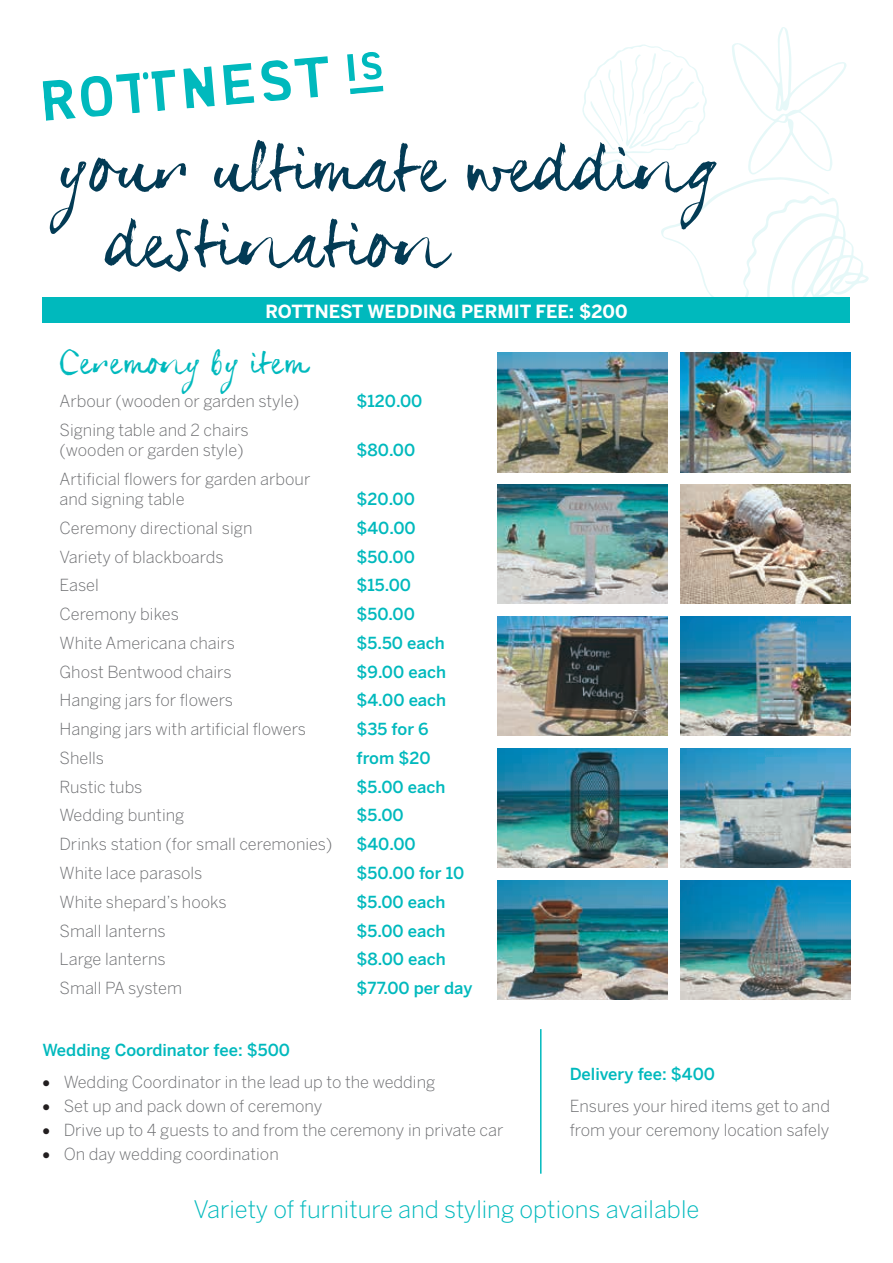
<style>
.page{position:relative;width:893px;height:1263px;background:#fff}
.page>*{position:absolute;margin:0;border:0;box-sizing:border-box;transform-origin:0 0}
.t1{font:63.15px/75.8px "Serial Sue";color:#033b55}
.t2{font:30px "Serial Sue";letter-spacing:.015em;color:#00b9bd}
.t3{font:300 24px "Benton Sans";color:#00b9bd}
.t4{font:700 18px "Benton Sans";color:#fff}
.t5{font:300 16.5px/20.2px "Benton Sans";color:#6c6d70}
.t6{font:500 16.5px "Benton Sans";color:#00b9bd}
.s1{color:#231f20}
</style>
<div class="page">
<svg style="left:581px;top:27px;width:288px;height:271px"></svg>
<svg style="left:183px;top:66px;width:32px;height:43px"></svg>
<svg style="left:223px;top:63px;width:31px;height:42px"></svg>
<svg style="left:261px;top:56px;width:67px;height:45px"></svg>
<svg style="left:347px;top:52px;width:37px;height:42px"></svg>
<svg style="left:43px;top:70px;width:132px;height:51px"></svg>
<img style="left:497px;top:485px;width:171px;height:119px">
<img style="left:497px;top:353px;width:171px;height:119px">
<img style="left:497px;top:617px;width:171px;height:119px">
<img style="left:680px;top:748px;width:170px;height:119px">
<img style="left:497px;top:880px;width:171px;height:119px">
<img style="left:680px;top:353px;width:170px;height:119px">
<img style="left:680px;top:485px;width:170px;height:119px">
<img style="left:680px;top:617px;width:170px;height:119px">
<img style="left:497px;top:748px;width:171px;height:119px">
<img style="left:680px;top:880px;width:170px;height:119px">
<div style="left:43px;top:298px;width:807px;height:25px;background:#00b9bd"></div>
<hr style="left:540px;top:1029px;width:2px;height:145px;background:#00b9bd">
<h1 class="t1" style="left:106px;top:128px;width:615px;text-indent:-45px">your ultimate wedding destination</h1>
<p class="t4" style="left:265px;top:300px;width:364px">ROTTNEST WEDDING PERMIT FEE: $200</p>
<h2 class="t2" style="left:60px;top:344px;width:251px">Ceremony by item</h2>
<p class="t5" style="left:60px;top:391px;width:241px">Arbour (wooden or garden style)</p>
<p class="t6" style="left:357px;top:391px;width:67px">$120.00</p>
<p class="t5" style="left:60px;top:419px;width:191px">Signing table and 2 chairs (wooden or garden style)</p>
<p class="t6" style="left:357px;top:440px;width:60px">$80.00</p>
<p class="t5" style="left:60px;top:468px;width:252px">Artificial flowers for garden arbour and signing table</p>
<p class="t6" style="left:357px;top:489px;width:60px">$20.00</p>
<p class="t5" style="left:60px;top:517px;width:194px">Ceremony directional sign</p>
<p class="t6" style="left:357px;top:518px;width:61px">$40.00</p>
<p class="t5" style="left:60px;top:546px;width:166px">Variety of blackboards</p>
<p class="t6" style="left:357px;top:547px;width:60px">$50.00</p>
<p class="t5" style="left:60px;top:575px;width:41px">Easel</p>
<p class="t6" style="left:357px;top:575px;width:56px">$15.00</p>
<p class="t5" style="left:60px;top:604px;width:121px">Ceremony bikes</p>
<p class="t6" style="left:357px;top:604px;width:60px">$50.00</p>
<p class="t5" style="left:60px;top:633px;width:177px">White Americana chairs</p>
<p class="t6" style="left:357px;top:633px;width:90px">$5.50 each</p>
<p class="t5" style="left:60px;top:661px;width:174px">Ghost Bentwood chairs</p>
<p class="t6" style="left:357px;top:662px;width:91px">$9.00 each</p>
<p class="t5" style="left:60px;top:690px;width:175px">Hanging jars for flowers</p>
<p class="t6" style="left:357px;top:691px;width:91px">$4.00 each</p>
<p class="t5" style="left:60px;top:719px;width:248px">Hanging jars with artificial flowers</p>
<p class="t6" style="left:357px;top:719px;width:74px">$35 for 6</p>
<p class="t5" style="left:60px;top:748px;width:46px">Shells</p>
<p class="t6" style="left:357px;top:748px;width:76px">from $20</p>
<p class="t5" style="left:60px;top:776px;width:84px">Rustic tubs</p>
<p class="t6" style="left:357px;top:777px;width:90px">$5.00 each</p>
<p class="t5" style="left:60px;top:805px;width:126px">Wedding bunting</p>
<p class="t6" style="left:357px;top:806px;width:49px">$5.00</p>
<p class="t5" style="left:60px;top:834px;width:274px">Drinks station (for small ceremonies)</p>
<p class="t6" style="left:357px;top:834px;width:61px">$40.00</p>
<p class="t5" style="left:60px;top:863px;width:144px">White lace parasols</p>
<p class="t6" style="left:357px;top:863px;width:109px">$50.00 for 10</p>
<p class="t5" style="left:60px;top:891px;width:169px">White shepard’s hooks</p>
<p class="t6" style="left:357px;top:892px;width:90px">$5.00 each</p>
<p class="t5" style="left:60px;top:920px;width:108px">Small lanterns</p>
<p class="t6" style="left:357px;top:921px;width:90px">$5.00 each</p>
<p class="t5" style="left:60px;top:949px;width:108px">Large lanterns</p>
<p class="t6" style="left:357px;top:949px;width:91px">$8.00 each</p>
<p class="t5" style="left:60px;top:978px;width:124px">Small PA system</p>
<p class="t6" style="left:357px;top:978px;width:117px">$77.00 per day</p>
<p class="t6" style="left:43px;top:1040px;width:249px">Wedding Coordinator fee: $500</p>
<p class="t5" style="left:43px;top:1072px;width:394px"><span class="s1">•</span> Wedding Coordinator in the lead up to the wedding</p>
<p class="t5" style="left:43px;top:1096px;width:281px"><span class="s1">•</span> Set up and pack down of ceremony</p>
<p class="t5" style="left:43px;top:1120px;width:462px"><span class="s1">•</span> Drive up to 4 guests to and from the ceremony in private car</p>
<p class="t5" style="left:43px;top:1144px;width:238px"><span class="s1">•</span> On day wedding coordination</p>
<p class="t6" style="left:570px;top:1064px;width:147px">Delivery fee: $400</p>
<p class="t5" style="left:570px;top:1094px;width:262px;line-height:24px">Ensures your hired items get to and from your ceremony location safely</p>
<h3 class="t3" style="left:194px;top:1195px;width:507px">Variety of furniture and styling options available</h3>
</div>
